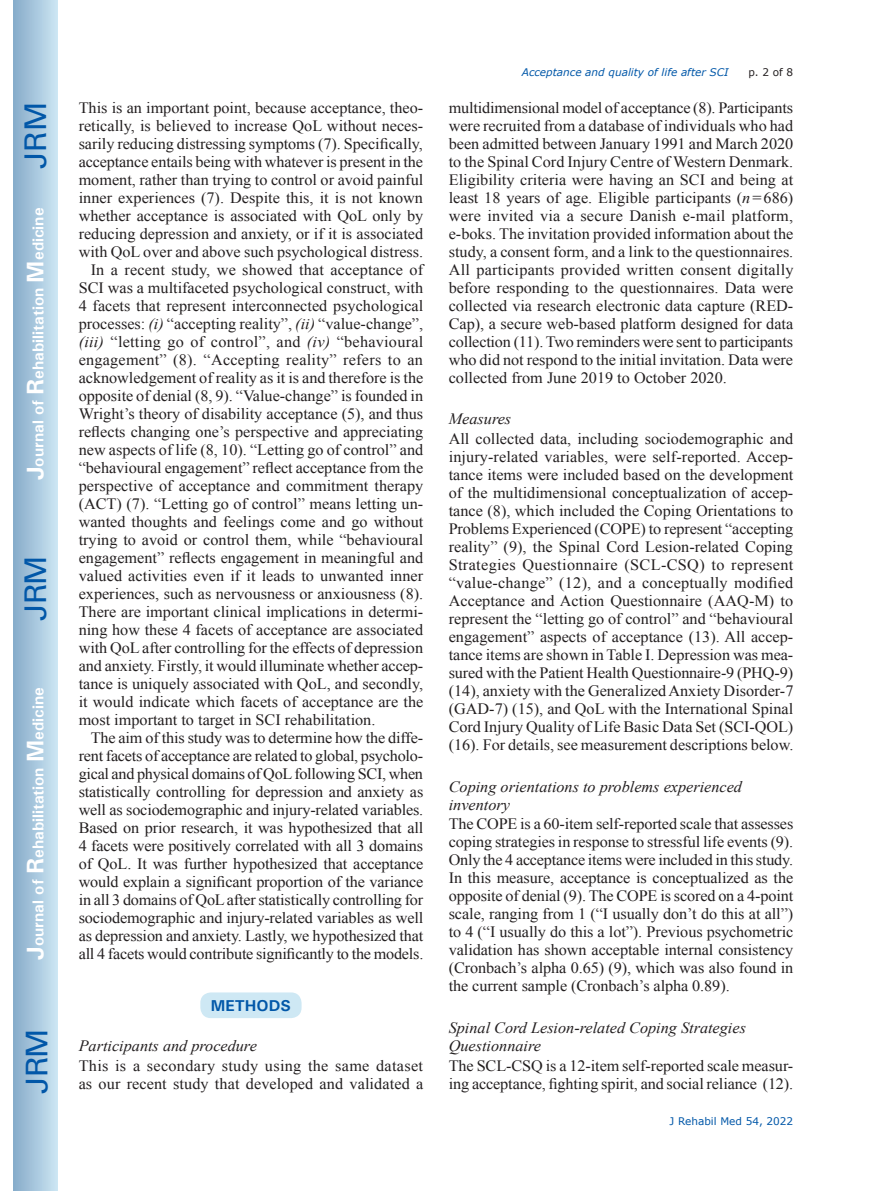
<style>
.page{position:relative;width:872px;height:1191px;background:#fff}
.page>*{position:absolute;margin:0;border:0;box-sizing:border-box;transform-origin:0 0}
.t1{font:30px "Univers";letter-spacing:-.03em;color:#0157a8}
.Tx{font:15.75px/18px "Times New Roman";letter-spacing:-.005em;color:#231f20;text-align:justify}
.Txi{font:15.75px/18px "Times New Roman";letter-spacing:-.01em;color:#231f20;text-align:justify}
.Drop_cap_text{font:15.75px/18px "Times New Roman";color:#231f20;text-align:justify}
.t2{font:italic 15.75px/18px "Times New Roman";color:#231f20}
.t3{font:700 15.75px "Univers";color:#fff}
.t4{font:700 15.75px "Univers";color:#0157a8}
.t5{font:italic 10.5px "Verdana";color:#0157a8}
.t6{font:10.5px "Verdana";color:#0157a8}
.t7{font:10.5px "Verdana";color:#231f20}
.s1{font-size:24px}
.s2{font-style:italic}
</style>
<div class="page">
<div style="left:14px;top:0;width:43px;height:1191px;background:linear-gradient(to right,#88acca,#cbe5f2)"></div>
<div style="left:200px;top:992px;width:101px;height:26px;background:#cee8f4;border-radius:10px"></div>
<h1 class="t1" style="left:18px;top:169px;width:68px;rotate:-90deg">JRM</h1>
<p class="t3" style="left:28px;top:480px;width:274px;rotate:-90deg"><span class="s1">J</span>ournal of <span class="s1">R</span>ehabilitation <span class="s1">M</span>edicine</p>
<h1 class="t1" style="left:18px;top:620px;width:67px;rotate:-90deg">JRM</h1>
<p class="t3" style="left:28px;top:959px;width:274px;rotate:-90deg"><span class="s1">J</span>ournal of <span class="s1">R</span>ehabilitation <span class="s1">M</span>edicine</p>
<h1 class="t1" style="left:19px;top:1093px;width:67px;rotate:-90deg">JRM</h1>
<p class="Drop_cap_text" style="left:79px;top:98px;width:346px">This is an important point, because acceptance, theo&shy;retically, is believed to increase QoL without neces&shy;sarily reducing distressing symptoms (7). Specifically, acceptance entails being with whatever is present in the moment, rather than trying to control or avoid painful inner experiences (7). Despite this, it is not known whether acceptance is associated with QoL only by reducing depression and anxiety, or if it is associated with QoL over and above such psychological distress.</p>
<p class="Txi" style="left:79px;top:260px;width:346px;text-indent:12px">In a recent study, we showed that acceptance of SCI was a multifaceted psychological construct, with 4 facets that represent interconnected psychological processes: <span class="s2">(i)</span> “accepting reality”, <span class="s2">(ii)</span> “value-change”, <span class="s2">(iii)</span> “letting go of control”, and <span class="s2">(iv)</span> “behavioural engagement” (8). “Accepting reality” refers to an acknowledgement of reality as it is and therefore is the opposite of denial (8, 9). “Value-change” is founded in Wright’s theory of disability acceptance (5), and thus reflects changing one’s perspective and appreciating new aspects of life (8, 10). “Letting go of control” and “behavioural engagement” reflect acceptance from the perspective of acceptance and commitment therapy (ACT) (7). “Letting go of control” means letting un&shy;wanted thoughts and feelings come and go without trying to avoid or control them, while “behavioural engagement” reflects engagement in meaningful and valued activities even if it leads to unwanted inner experiences, such as nervousness or anxiousness (8).<br>There are important clinical implications in determi&shy;ning how these 4 facets of acceptance are associated with QoL after controlling for the effects of depression and anxiety. Firstly, it would illuminate whether accep&shy;tance is uniquely associated with QoL, and secondly, it would indicate which facets of acceptance are the most important to target in SCI rehabilitation.</p>
<p class="Txi" style="left:79px;top:728px;width:346px;text-indent:12px">The aim of this study was to determine how the diffe&shy;rent facets of acceptance are related to global, psycholo&shy;gical and physical domains of QoL following SCI, when statistically controlling for depression and anxiety as well as sociodemographic and injury-related variables.<br>Based on prior research, it was hypothesized that all 4 facets were positively correlated with all 3 domains of QoL. It was further hypothesized that acceptance would explain a significant proportion of the variance in all 3 domains of QoL after statistically controlling for sociodemographic and injury-related variables as well as depression and anxiety. Lastly, we hypothesized that all 4 facets would contribute significantly to the models.</p>
<h1 class="t4" style="left:211px;top:995px;width:82px">METHODS</h1>
<h2 class="t2" style="left:79px;top:1036px;width:180px">Participants and procedure</h2>
<p class="Tx" style="left:79px;top:1056px;width:346px">This is a secondary study using the same dataset as our recent study that developed and validated a</p>
<p class="t5" style="left:522px;top:65px;width:208px">Acceptance and quality of life after SCI</p>
<p class="t7" style="left:748px;top:65px;width:46px">p. 2 of 8</p>
<p class="Tx" style="left:449px;top:98px;width:346px">multidimensional model of acceptance (8). Participants were recruited from a database of individuals who had been admitted between January 1991 and March 2020 to the Spinal Cord Injury Centre of Western Denmark.<br>Eligibility criteria were having an SCI and being at least 18 years of age. Eligible participants (<span class="s2">n</span>=686) were invited via a secure Danish e-mail platform, e-boks. The invitation provided information about the study, a consent form, and a link to the questionnaires.<br>All participants provided written consent digitally before responding to the questionnaires. Data were collected via research electronic data capture (RED-Cap), a secure web-based platform designed for data collection (11). Two reminders were sent to participants who did not respond to the initial invitation. Data were collected from June 2019 to October 2020.</p>
<h2 class="t2" style="left:449px;top:409px;width:64px">Measures</h2>
<p class="Tx" style="left:449px;top:429px;width:346px">All collected data, including sociodemographic and injury-related variables, were self-reported. Accep&shy;tance items were included based on the development of the multidimensional conceptualization of accep&shy;tance (8), which included the Coping Orientations to Problems Experienced (COPE) to represent “accepting reality” (9), the Spinal Cord Lesion-related Coping Strategies Questionnaire (SCL-CSQ) to represent “value-change” (12), and a conceptually modified Acceptance and Action Questionnaire (AAQ-M) to represent the “letting go of control” and “behavioural engagement” aspects of acceptance (13). All accep&shy;tance items are shown in Table I. Depression was mea&shy;sured with the Patient Health Questionnaire-9 (PHQ-9) (14), anxiety with the Generalized Anxiety Disorder-7 (GAD-7) (15), and QoL with the International Spinal Cord Injury Quality of Life Basic Data Set (SCI-QOL) (16). For details, see measurement descriptions below.</p>
<h2 class="t2" style="left:449px;top:777px;width:295px">Coping orientations to problems experienced inventory</h2>
<p class="Tx" style="left:449px;top:815px;width:346px">The COPE is a 60-item self-reported scale that assesses coping strategies in response to stressful life events (9).<br>Only the 4 acceptance items were included in this study.<br>In this measure, acceptance is conceptualized as the opposite of denial (9). The COPE is scored on a 4-point scale, ranging from 1 (“I usually don’t do this at all”) to 4 (“I usually do this a lot”). Previous psychometric validation has shown acceptable internal consistency (Cronbach’s alpha 0.65) (9), which was also found in the current sample (Cronbach’s alpha 0.89).</p>
<h2 class="t2" style="left:449px;top:1018px;width:299px">Spinal Cord Lesion-related Coping Strategies<br>Questionnaire</h2>
<p class="Tx" style="left:449px;top:1056px;width:346px">The SCL-CSQ is a 12-item self-reported scale measur&shy;ing acceptance, fighting spirit, and social reliance (12).</p>
<p class="t6" style="left:669px;top:1114px;width:125px">J Rehabil Med 54, 2022</p>
</div>
